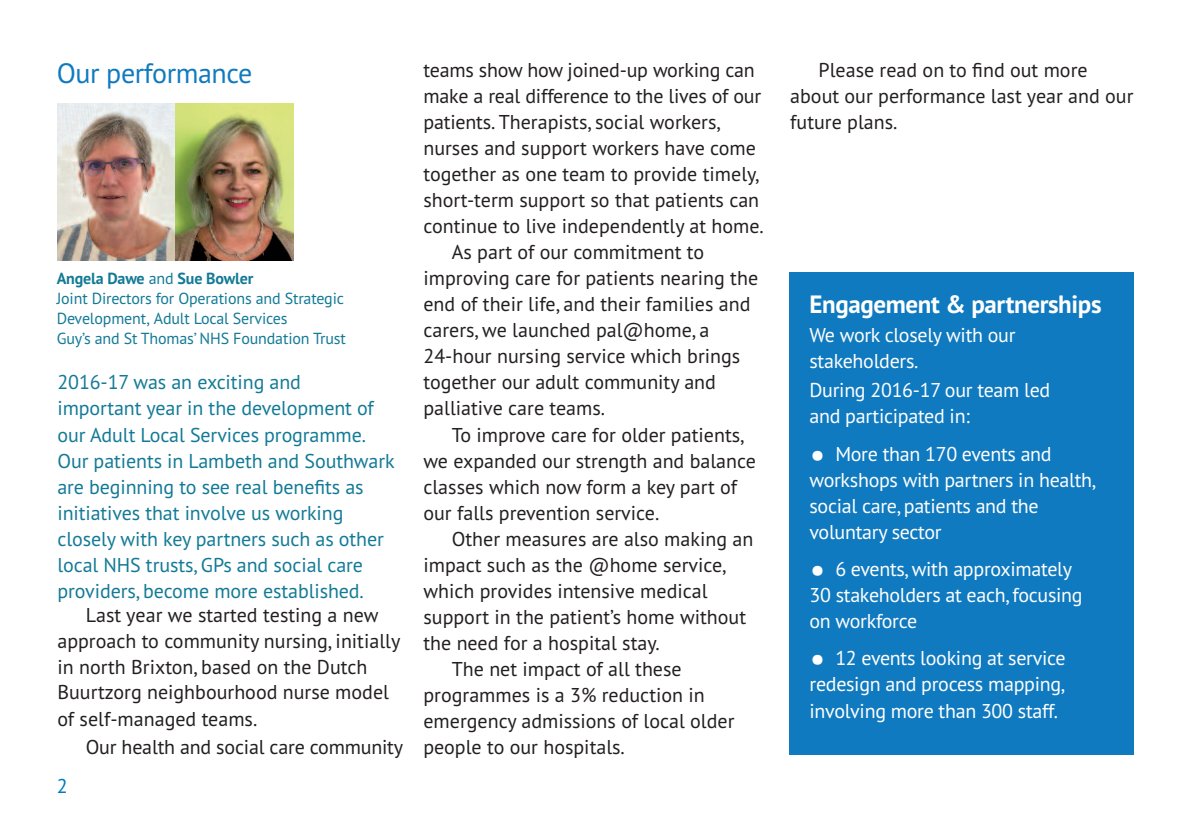
<style>
.page{position:relative;width:1191px;height:840px;background:#fff}
.page>*{position:absolute;margin:0;border:0;box-sizing:border-box;transform-origin:0 0}
.t1{font:28px "PT Sans";letter-spacing:-.015em;color:#107ac0}
.t2{font:700 25px "PT Sans";letter-spacing:-.015em;color:#fff}
.t3{font:20px/26px "PT Sans";color:#231f20}
.t4{font:20px/26px "PT Sans";letter-spacing:-.015em;color:#fff}
.t5{font:20px/26px "PT Sans";letter-spacing:-.005em;color:#137a96}
.t6{font:20px "PT Sans";color:#007ac2}
.t7{font:16px/20px "PT Sans";letter-spacing:-.01em;color:#137a96}
.s1{font-weight:700}
.s2{font-size:36px}
</style>
<div class="page">
<img style="left:57px;top:104px;width:118px;height:156px">
<img style="left:175px;top:104px;width:118px;height:156px">
<div style="left:789px;top:272px;width:345px;height:482px;background:#107ac0"></div>
<h1 class="t1" style="left:57px;top:55px;width:197px">Our performance</h1>
<p class="t7" style="left:57px;top:268px;width:291px"><span class="s1">Angela Dawe</span> and <span class="s1">Sue Bowler<br></span>Joint Directors for Operations and Strategic Development, Adult Local Services<br>Guy’s and St Thomas’ NHS Foundation Trust</p>
<p class="t5" style="left:57px;top:369px;width:339px">2016-17 was an exciting and<br>important year in the development of our Adult Local Services programme.<br>Our patients in Lambeth and Southwark are beginning to see real benefits as initiatives that involve us working closely with key partners such as other local NHS trusts, GPs and social care providers, become more established.</p>
<p class="t3" style="left:57px;top:601px;width:344px;text-indent:28px">Last year we started testing a new approach to community nursing, initially in north Brixton, based on the Dutch Buurtzorg neighbourhood nurse model of self-managed teams.</p>
<p class="t3" style="left:86px;top:733px;width:319px">Our health and social care community</p>
<p class="t6" style="left:57px;top:772px;width:12px">2</p>
<p class="t3" style="left:423px;top:57px;width:333px">teams show how joined-up working can</p>
<p class="t3" style="left:423px;top:83px;width:339px">make a real difference to the lives of our</p>
<p class="t3" style="left:423px;top:109px;width:298px">patients. Therapists, social workers,</p>
<p class="t3" style="left:423px;top:135px;width:334px">nurses and support workers have come</p>
<p class="t3" style="left:423px;top:161px;width:337px">together as one team to provide timely,</p>
<p class="t3" style="left:423px;top:187px;width:337px">short-term support so that patients can</p>
<p class="t3" style="left:423px;top:213px;width:342px">continue to live independently at home.</p>
<p class="t3" style="left:452px;top:239px;width:254px">As part of our commitment to</p>
<p class="t3" style="left:423px;top:265px;width:336px">improving care for patients nearing the</p>
<p class="t3" style="left:423px;top:291px;width:328px">end of their life, and their families and</p>
<p class="t3" style="left:423px;top:317px;width:288px">carers, we launched pal@home, a</p>
<p class="t3" style="left:423px;top:343px;width:318px">24-hour nursing service which brings</p>
<p class="t3" style="left:423px;top:369px;width:294px">together our adult community and</p>
<p class="t3" style="left:423px;top:395px;width:183px">palliative care teams.</p>
<p class="t3" style="left:452px;top:421px;width:294px">To improve care for older patients,</p>
<p class="t3" style="left:423px;top:447px;width:334px">we expanded our strength and balance</p>
<p class="t3" style="left:423px;top:473px;width:315px">classes which now form a key part of</p>
<p class="t3" style="left:423px;top:499px;width:237px">our falls prevention service.</p>
<p class="t3" style="left:452px;top:525px;width:303px">Other measures are also making an</p>
<p class="t3" style="left:423px;top:551px;width:304px">impact such as the @home service,</p>
<p class="t3" style="left:423px;top:577px;width:286px">which provides intensive medical</p>
<p class="t3" style="left:423px;top:603px;width:324px">support in the patient’s home without</p>
<p class="t3" style="left:423px;top:629px;width:238px">the need for a hospital stay.</p>
<p class="t3" style="left:452px;top:655px;width:231px">The net impact of all these</p>
<p class="t3" style="left:423px;top:681px;width:283px">programmes is a 3% reduction in</p>
<p class="t3" style="left:423px;top:707px;width:312px">emergency admissions of local older</p>
<p class="t3" style="left:423px;top:733px;width:203px">people to our hospitals.</p>
<p class="t3" style="left:790px;top:57px;width:345px;text-indent:28px">Please read on to find out more about our performance last year and our future plans.</p>
<p class="t2" style="left:809px;top:288px;width:293px">Engagement &amp; partnerships</p>
<p class="t4" style="left:809px;top:321px;width:207px">We work closely with our stakeholders.</p>
<p class="t4" style="left:809px;top:376px;width:242px">During 2016-17 our team led and participated in:</p>
<p class="t4" style="left:809px;top:440px;width:288px"><span class="s2">•</span> More than 170 events and workshops with partners in health, social care, patients and the voluntary sector</p>
<p class="t4" style="left:809px;top:555px;width:275px"><span class="s2">•</span> 6 events, with approximately<br>30 stakeholders at each, focusing on workforce</p>
<p class="t4" style="left:809px;top:644px;width:258px;text-align:justify"><span class="s2">•</span> 12 events looking at service redesign and process mapping, involving more than 300 staff.</p>
</div>
